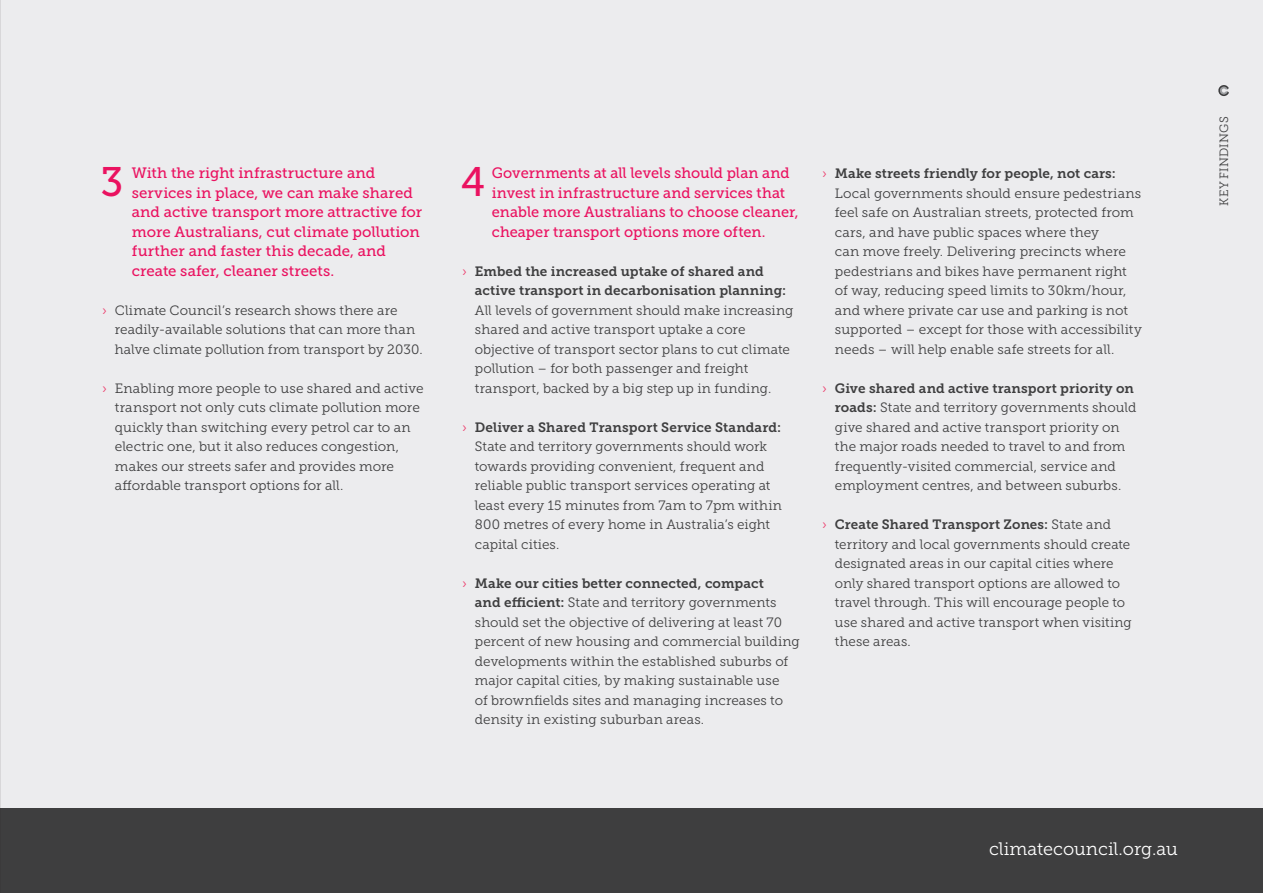
<style>
.page{position:relative;width:1263px;height:893px;background:#ececee}
.page>*{position:absolute;margin:0;border:0;box-sizing:border-box;transform-origin:0 0}
.Key_Findings_Intro{font:41.1px "Museo Slab 500";color:#ea1260}
.t1{font:18px "Museo Slab 300";color:#fff}
.Key_Findings_Intro-2{font:15px/19.5px "Museo Slab 500";letter-spacing:.005em;color:#ea1260}
.t2{font:13.5px/19.5px "Museo Slab 300";letter-spacing:.005em;color:#3e3e3f}
.t3{font:12px "Museo Slab 300";letter-spacing:.025em;color:#3e3e3f}
.s1{color:#ed3b6b}
.s2{font-family:"Museo Slab 700"}
</style>
<div class="page">
<div style="left:0;top:808px;width:1263px;height:85px;background:#3e3e3f"></div>
<svg style="left:1218px;top:85px;width:11px;height:11px"></svg>
<hr style="left:0;top:0;width:1px;height:893px;background:#231f20">
<p class="Key_Findings_Intro" style="left:100px;top:159px;width:24px">3</p>
<p class="Key_Findings_Intro-2" style="left:132px;top:163px;width:292px">With the right infrastructure and services in place, we can make shared and active transport more attractive for more Australians, cut climate pollution further and faster this decade, and create safer, cleaner streets.</p>
<p class="t2" style="left:115px;top:300px;width:310px;text-indent:-13px"><span class="s1">›</span> Climate Council’s research shows there are readily-available solutions that can more than halve climate pollution from transport by 2030.</p>
<p class="t2" style="left:115px;top:378px;width:310px;text-indent:-13px"><span class="s1">›</span> Enabling more people to use shared and active transport not only cuts climate pollution more quickly than switching every petrol car to an electric one, but it also reduces congestion, makes our streets safer and provides more affordable transport options for all.</p>
<p class="Key_Findings_Intro" style="left:461px;top:159px;width:26px">4</p>
<p class="Key_Findings_Intro-2" style="left:492px;top:163px;width:308px">Governments at all levels should plan and invest in infrastructure and services that enable more Australians to choose cleaner, cheaper transport options more often.</p>
<p class="t2" style="left:475px;top:261px;width:320px;text-indent:-13px"><span class="s1">›</span> <span class="s2">Embed the increased uptake of shared and active transport in decarbonisation planning:<br></span>All levels of government should make increasing shared and active transport uptake a core objective of transport sector plans to cut climate pollution – for both passenger and freight transport, backed by a big step up in funding.</p>
<p class="t2" style="left:475px;top:417px;width:309px;text-indent:-13px"><span class="s1">›</span> <span class="s2">Deliver a Shared Transport Service Standard:<br></span>State and territory governments should work towards providing convenient, frequent and reliable public transport services operating at least every 15 minutes from 7am to 7pm within 800 metres of every home in Australia’s eight capital cities.</p>
<p class="t2" style="left:475px;top:573px;width:326px;text-indent:-13px"><span class="s1">›</span> <span class="s2">Make our cities better connected, compact<br>and efficient:</span> State and territory governments should set the objective of delivering at least 70 percent of new housing and commercial building developments within the established suburbs of major capital cities, by making sustainable use<br>of brownfields sites and managing increases to density in existing suburban areas.</p>
<p class="t2" style="left:835px;top:164px;width:308px;text-indent:-13px"><span class="s1">›</span> <span class="s2">Make streets friendly for people, not cars:<br></span>Local governments should ensure pedestrians feel safe on Australian streets, protected from cars, and have public spaces where they<br>can move freely. Delivering precincts where pedestrians and bikes have permanent right of way, reducing speed limits to 30km/hour, and where private car use and parking is not supported – except for those with accessibility needs – will help enable safe streets for all.</p>
<p class="t2" style="left:835px;top:378px;width:303px;text-indent:-13px"><span class="s1">›</span> <span class="s2">Give shared and active transport priority on roads:</span> State and territory governments should give shared and active transport priority on the major roads needed to travel to and from frequently-visited commercial, service and employment centres, and between suburbs.</p>
<p class="t2" style="left:835px;top:515px;width:298px;text-indent:-13px"><span class="s1">›</span> <span class="s2">Create Shared Transport Zones:</span> State and territory and local governments should create designated areas in our capital cities where only shared transport options are allowed to travel through. This will encourage people to use shared and active transport when visiting these areas.</p>
<p class="t3" style="left:1217px;top:206px;width:91px;rotate:-90deg">KEY FINDINGS</p>
<h2 class="t1" style="left:989px;top:838px;width:190px">climatecouncil.org.au</h2>
</div>
